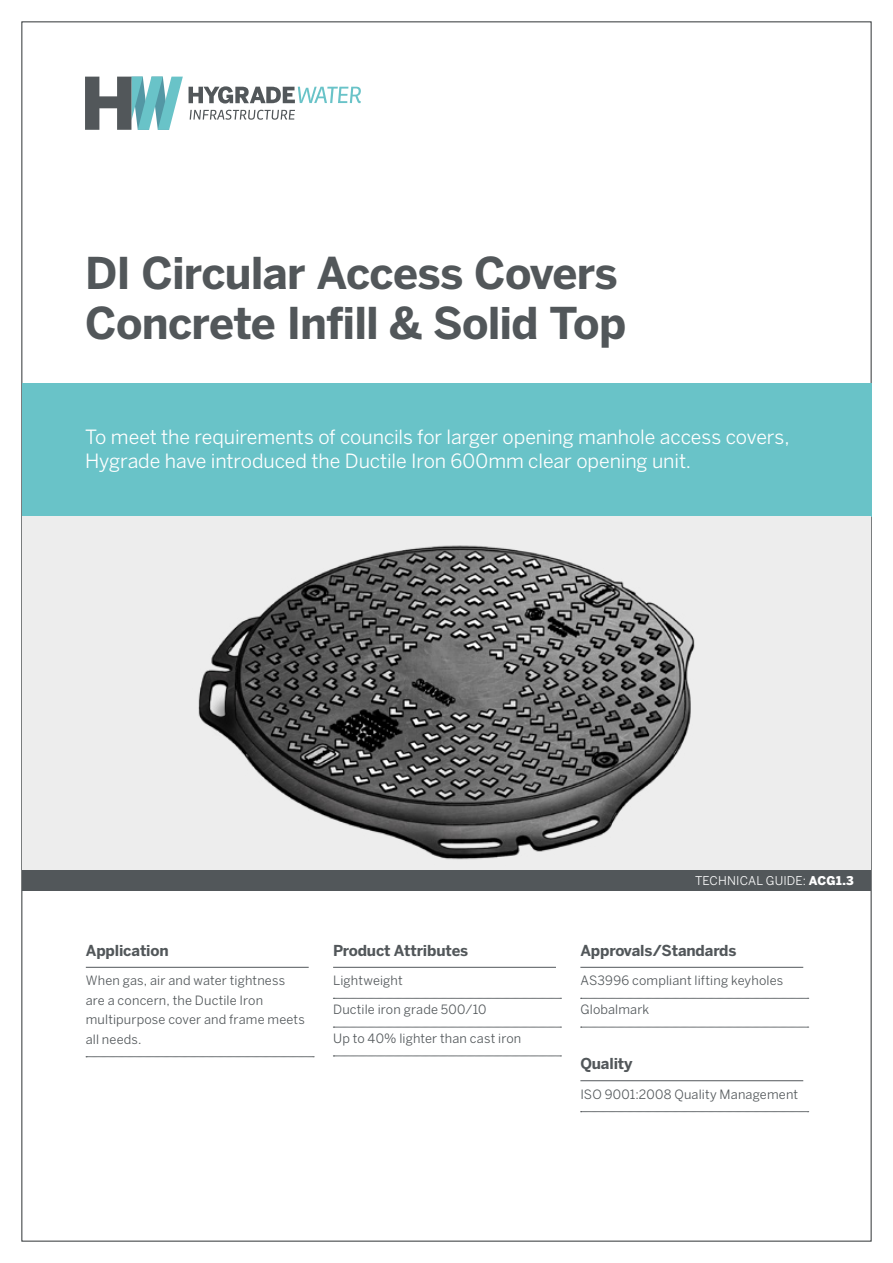
<style>
.page{position:relative;width:893px;height:1263px;background:#fff}
.page>*{position:absolute;margin:0;border:0;box-sizing:border-box;transform-origin:0 0}
.t1{font:700 43.5px/49.5px "Benton Sans";letter-spacing:-.02em;color:#52575a}
.t2{font:19.5px/24px "Benton Sans";letter-spacing:-.005em;color:#fff}
.t3{font:700 15px "Benton Sans";letter-spacing:-.01em;color:#52575a}
.t4{font:12.75px/19.5px "Benton Sans";letter-spacing:.01em;color:#52575a}
.t5{font:12px "Benton Sans";letter-spacing:.015em;color:#fff}
.s1{font-weight:900}
</style>
<div class="page">
<svg style="left:85px;top:77px;width:98px;height:53px"></svg>
<svg style="left:189px;top:86px;width:172px;height:18px"></svg>
<svg style="left:190px;top:110px;width:105px;height:10px"></svg>
<div style="left:22px;top:383px;width:849px;height:134px;background:#69c3c8"></div>
<div style="left:22px;top:517px;width:849px;height:374px;background:#ededed"></div>
<img style="left:198px;top:545px;width:497px;height:315px">
<div style="left:22px;top:870px;width:849px;height:21px;background:#52575a"></div>
<hr style="left:86px;top:967px;width:223px;height:1px;background:#52575a">
<svg style="left:86px;top:1056px;width:228px;height:1px"></svg>
<hr style="left:333px;top:967px;width:223px;height:1px;background:#52575a">
<svg style="left:333px;top:998px;width:228px;height:1px"></svg>
<svg style="left:333px;top:1027px;width:228px;height:1px"></svg>
<svg style="left:333px;top:1056px;width:228px;height:1px"></svg>
<hr style="left:580px;top:967px;width:223px;height:1px;background:#52575a">
<svg style="left:581px;top:998px;width:228px;height:1px"></svg>
<svg style="left:581px;top:1027px;width:228px;height:1px"></svg>
<hr style="left:580px;top:1080px;width:223px;height:1px;background:#52575a">
<svg style="left:581px;top:1111px;width:228px;height:1px"></svg>
<h1 class="t1" style="left:85px;top:248px;width:543px">DI Circular Access Covers<br>Concrete Infill &amp; Solid Top</h1>
<h2 class="t2" style="left:85px;top:425px;width:706px">To meet the requirements of councils for larger opening manhole access covers,<br>Hygrade have introduced the Ductile Iron 600mm clear opening unit.</h2>
<p class="t3" style="left:86px;top:941px;width:84px">Application</p>
<p class="t4" style="left:86px;top:971px;width:221px">When gas, air and water tightness are a concern, the Ductile Iron multipurpose cover and frame meets all needs.</p>
<p class="t3" style="left:333px;top:941px;width:136px">Product Attributes</p>
<p class="t4" style="left:333px;top:971px;width:71px">Lightweight</p>
<p class="t4" style="left:333px;top:999px;width:155px">Ductile iron grade 500/10</p>
<p class="t4" style="left:333px;top:1028px;width:190px">Up to 40% lighter than cast iron</p>
<p class="t5" style="left:695px;top:873px;width:160px">TECHNICAL GUIDE: <span class="s1">ACG1.3</span></p>
<p class="t3" style="left:580px;top:941px;width:158px">Approvals/Standards</p>
<p class="t4" style="left:580px;top:971px;width:204px">AS3996 compliant lifting keyholes</p>
<p class="t4" style="left:580px;top:999px;width:70px">Globalmark</p>
<p class="t3" style="left:580px;top:1055px;width:54px">Quality</p>
<p class="t4" style="left:580px;top:1084px;width:219px">ISO 9001:2008 Quality Management</p>
</div>
